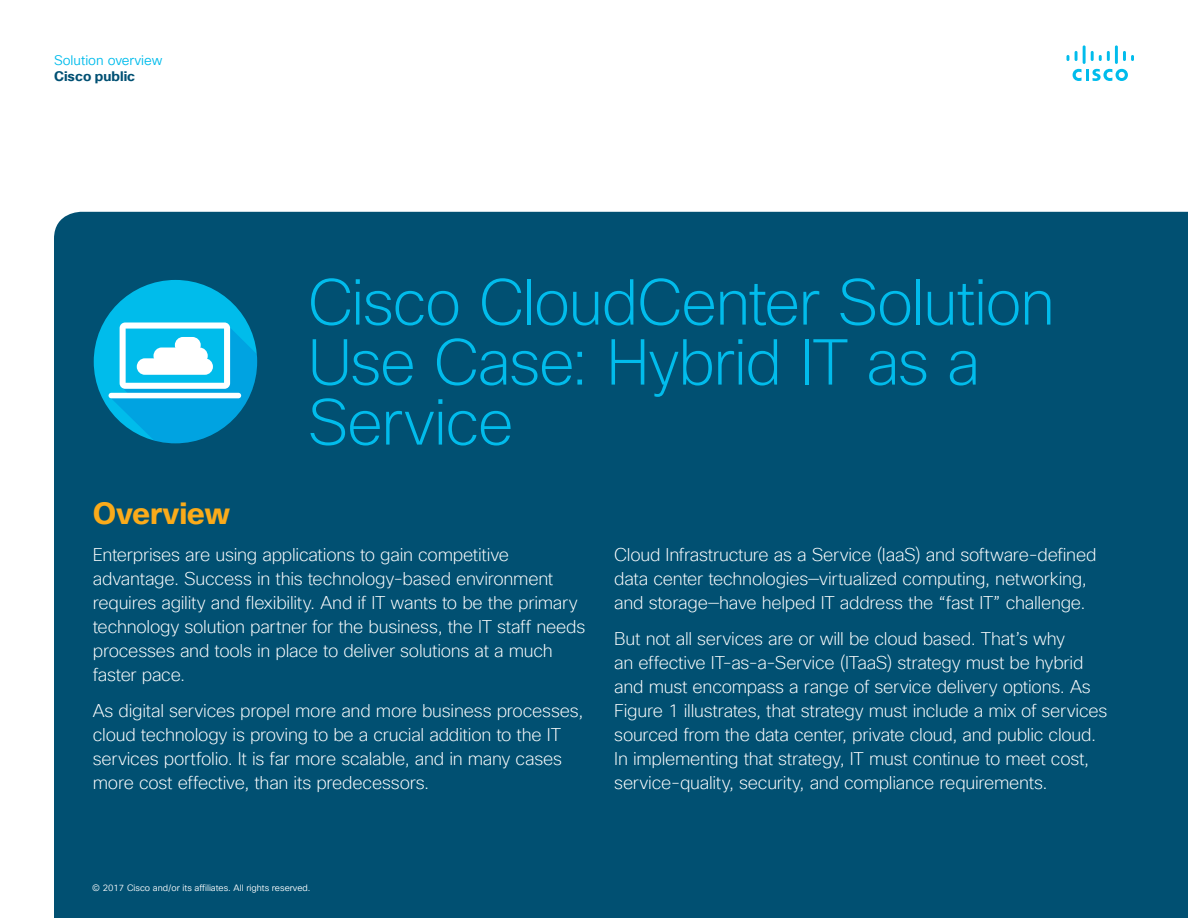
<style>
.page{position:relative;width:1188px;height:918px;background:#fff}
.page>*{position:absolute;margin:0;border:0;box-sizing:border-box;transform-origin:0 0}
.Title_Headline{font:200 63px/60px "Cisco Sans TT";letter-spacing:-.025em;color:#01bcec}
.Intro_Heading{font:700 30px "Cisco Sans TT";letter-spacing:-.01em;color:#faab1a}
.Intro{font:200 18px/24px "Cisco Sans TT";letter-spacing:-.015em;color:#fff}
.t1{font:13.5px "Cisco Sans TT Light";color:#01bcec}
.t2{font:700 13.5px "Cisco Sans TT";color:#005073}
.Footer_white{font:9px "Cisco Sans TT Light";color:#fff}
</style>
<div class="page">
<svg style="left:1073px;top:69px;width:55px;height:12px"></svg>
<svg style="left:1067px;top:55px;width:2px;height:6px"></svg>
<svg style="left:1075px;top:51px;width:3px;height:10px"></svg>
<hr style="left:1083px;top:45px;width:3px;height:19px;background:#01bcec">
<svg style="left:1091px;top:51px;width:19px;height:10px"></svg>
<hr style="left:1115px;top:45px;width:3px;height:19px;background:#01bcec">
<svg style="left:1123px;top:51px;width:11px;height:10px"></svg>
<div style="left:54px;top:212px;width:1134px;height:706px;background:#015072"></div>
<div style="left:94px;top:280px;width:163px;height:163px;background:#00bceb;border-radius:50%"></div>
<div style="left:109px;top:393px;width:132px;height:5px;background:#fff;border-radius:3px"></div>
<svg style="left:110px;top:323px;width:147px;height:120px"></svg>
<div style="left:137px;top:358px;width:76px;height:17px;background:#fff;border-radius:8px"></div>
<div style="left:153px;top:348px;width:55px;height:16px;background:#fff;border-radius:8px"></div>
<div style="left:175px;top:337px;width:26px;height:16px;background:#fff;border-radius:8px"></div>
<p class="t1" style="left:54px;top:51px;width:110px">Solution overview</p>
<p class="t2" style="left:54px;top:67px;width:83px">Cisco public</p>
<p class="Title_Headline" style="left:308px;top:274px;width:749px">Cisco CloudCenter Solution<br>Use Case: Hybrid IT as a<br>Service</p>
<p class="Intro_Heading" style="left:93px;top:493px;width:139px">Overview</p>
<p class="Intro" style="left:93px;top:544px;width:494px">Enterprises are using applications to gain competitive advantage. Success in this technology-based environment requires agility and flexibility. And if IT wants to be the primary technology solution partner for the business, the IT staff needs processes and tools in place to deliver solutions at a much faster pace.</p>
<p class="Intro" style="left:93px;top:700px;width:492px">As digital services propel more and more business processes, cloud technology is proving to be a crucial addition to the IT services portfolio. It is far more scalable, and in many cases more cost effective, than its predecessors.</p>
<p class="Intro" style="left:614px;top:544px;width:484px">Cloud Infrastructure as a Service (IaaS) and software-defined data center technologies—virtualized computing, networking, and storage—have helped IT address the “fast IT” challenge.</p>
<p class="Intro" style="left:614px;top:628px;width:495px">But not all services are or will be cloud based. That’s why<br>an effective IT-as-a-Service (ITaaS) strategy must be hybrid and must encompass a range of service delivery options. As Figure 1 illustrates, that strategy must include a mix of services sourced from the data center, private cloud, and public cloud.<br>In implementing that strategy, IT must continue to meet cost, service-quality, security, and compliance requirements.</p>
<p class="Footer_white" style="left:92px;top:882px;width:220px">© 2017 Cisco and/or its affiliates. All rights reserved.</p>
</div>
